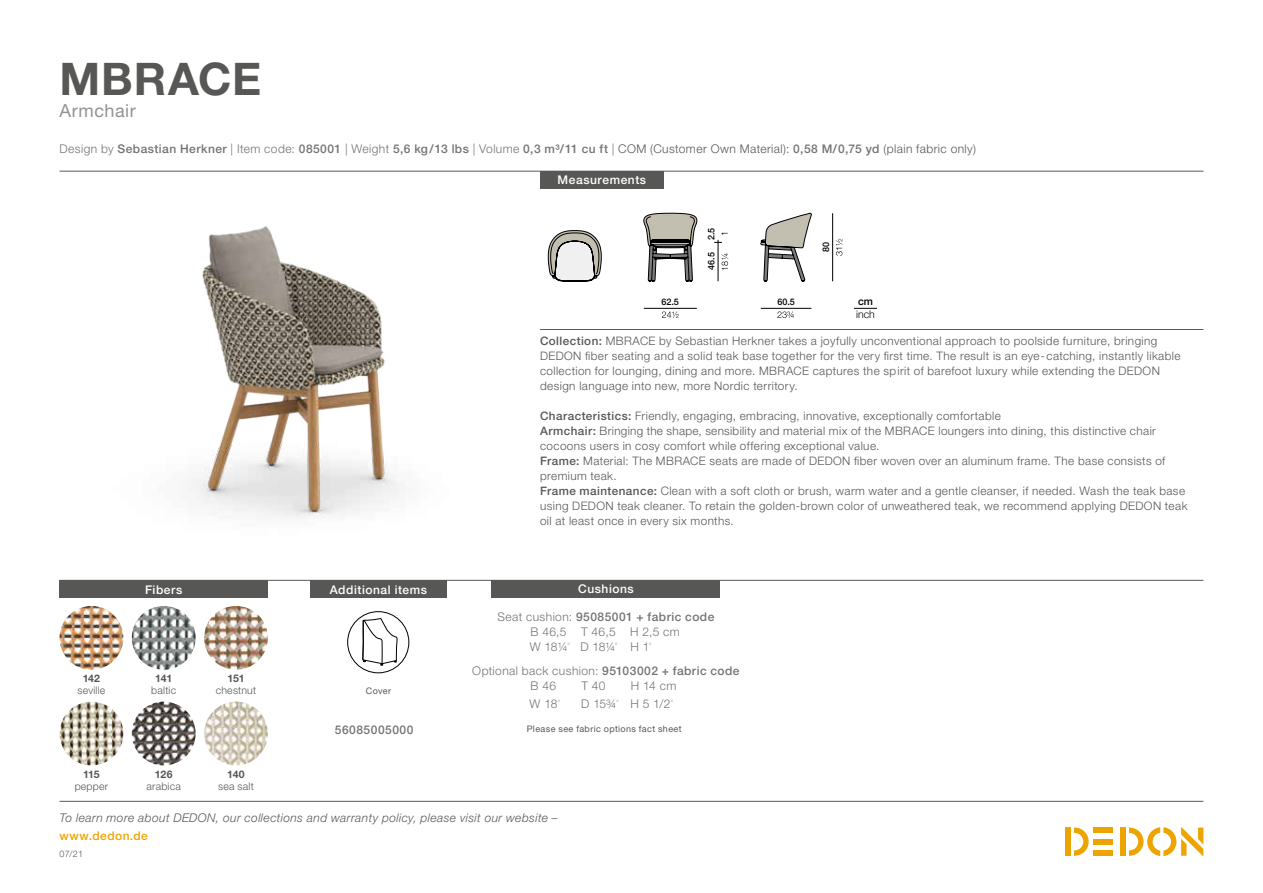
<style>
.page{position:relative;width:1263px;height:893px;background:#fff}
.page>*{position:absolute;margin:0;border:0;box-sizing:border-box;transform-origin:0 0}
.t1{font:700 45px "Helvetica Neue LT";letter-spacing:.02em;color:#575756}
.t2{font:18px "Helvetica Neue LT";letter-spacing:.03em;color:#939192}
.t3{font:500 12px "Helvetica Neue LT";letter-spacing:.04em;color:#757375}
.t4{font:italic 300 12px "Helvetica Neue LT";letter-spacing:.035em;color:#575756}
.t5{font:300 12px/15px "Helvetica Neue LT";letter-spacing:.03em;color:#757375}
.t6{font:300 12px/15px "Helvetica Neue LT";letter-spacing:.01em;color:#757375}
.t7{font:500 12px "Helvetica Neue LT";letter-spacing:.045em;color:#fff}
.t8{font:500 12px "Helvetica Neue LT";letter-spacing:.035em;color:#eea400}
.t9{font:300 11.7px/15px "Helvetica Neue LT";letter-spacing:.035em;color:#575756}
.t10{font:300 10.5px "Helvetica Neue LT";letter-spacing:.02em;color:#575756}
.t11{font:700 10.5px "Helvetica Neue LT";letter-spacing:-.015em;color:#575756}
.t12{font:300 10.5px "Helvetica Neue";color:#010000}
.t13{font:500 10.5px "Helvetica Neue";color:#010000}
.t14{font:9px "Helvetica Neue LT";letter-spacing:.045em;color:#575756}
.t15{font:500 9px "Helvetica Neue";color:#010000}
.t16{font:300 9px "Helvetica Neue LT";color:#575756}
.t17{font:300 9px "Helvetica Neue";color:#010000}
.s1{font-weight:300}
.s2{font-weight:300;color:#575756}
.s3{font-weight:500}
.s4{font-weight:900;font-stretch:condensed}
</style>
<div class="page">
<div style="left:1120px;top:827px;width:5px;height:29px;background:#eea400"></div>
<div style="left:1094px;top:827px;width:19px;height:6px;background:#eea400"></div>
<div style="left:1094px;top:850px;width:19px;height:6px;background:#eea400"></div>
<div style="left:1094px;top:839px;width:19px;height:5px;background:#eea400"></div>
<svg style="left:1074px;top:827px;width:15px;height:29px"></svg>
<div style="left:1065px;top:827px;width:6px;height:29px;background:#eea400"></div>
<svg style="left:1129px;top:827px;width:74px;height:29px"></svg>
<hr style="left:60px;top:801px;width:1143px;height:1px;background:#59595b">
<img style="left:188px;top:226px;width:217px;height:291px">
<hr style="left:60px;top:580px;width:1143px;height:1px;background:#59595b">
<hr style="left:60px;top:171px;width:1143px;height:1px;background:#59595b">
<hr style="left:540px;top:329px;width:663px;height:1px;background:#59595b">
<div style="left:540px;top:171px;width:124px;height:17px;background:#575756"></div>
<div style="left:492px;top:580px;width:228px;height:17px;background:#575756"></div>
<div style="left:310px;top:580px;width:136px;height:18px;background:#575756"></div>
<div style="left:347px;top:611px;width:62px;height:62px;border:1px solid #000;border-radius:50%"></div>
<svg style="left:362px;top:618px;width:36px;height:47px"></svg>
<svg style="left:854px;top:308px;width:23px;height:1px"></svg>
<hr style="left:761px;top:308px;width:50px;height:1px;background:#010000">
<svg style="left:777px;top:311px;width:17px;height:7px"></svg>
<hr style="left:832px;top:213px;width:1px;height:68px;background:#010000">
<svg style="left:836px;top:239px;width:6px;height:17px"></svg>
<hr style="left:718px;top:240px;width:1px;height:41px;background:#010000">
<svg style="left:721px;top:253px;width:7px;height:17px"></svg>
<hr style="left:644px;top:308px;width:53px;height:1px;background:#010000">
<svg style="left:662px;top:311px;width:17px;height:7px"></svg>
<svg style="left:760px;top:213px;width:52px;height:69px"></svg>
<svg style="left:643px;top:213px;width:54px;height:69px"></svg>
<svg style="left:548px;top:230px;width:53px;height:52px"></svg>
<img style="left:132px;top:606px;width:64px;height:64px;border-radius:32px">
<img style="left:60px;top:702px;width:63px;height:63px;border-radius:32px">
<div style="left:60px;top:580px;width:208px;height:17px;background:#575756"></div>
<img style="left:132px;top:702px;width:64px;height:63px;border-radius:32px">
<img style="left:204px;top:702px;width:64px;height:63px;border-radius:32px">
<img style="left:204px;top:606px;width:64px;height:64px;border-radius:32px">
<img style="left:60px;top:606px;width:63px;height:64px;border-radius:32px">
<h1 class="t1" style="left:60px;top:51px;width:203px">MBRACE</h1>
<h2 class="t2" style="left:60px;top:100px;width:78px">Armchair</h2>
<p class="t3" style="left:60px;top:142px;width:918px"><span class="s1">Design by</span> Sebastian Herkner <span class="s1">| Item code:</span> 085001 <span class="s1">| Weight</span> 5,6 kg/13 lbs <span class="s1">| Volume</span> 0,3 m³/11 cu ft <span class="s1">|</span> <span class="s2">COM (Customer Own Material):</span> 0,58 M/0,75 yd <span class="s2">(plain fabric only)</span></p>
<p class="t7" style="left:558px;top:173px;width:90px">Measurements</p>
<p class="t15" style="left:661px;top:294px;width:19px">62.5</p>
<p class="t15" style="left:704px;top:240px;width:14px;rotate:-90deg">2.5</p>
<p class="t17" style="left:717px;top:236px;width:7px;rotate:-90deg">1</p>
<p class="t15" style="left:704px;top:270px;width:19px;rotate:-90deg">46.5</p>
<p class="t15" style="left:777px;top:294px;width:19px">60.5</p>
<p class="t15" style="left:819px;top:252px;width:12px;rotate:-90deg">80</p>
<p class="t13" style="left:858px;top:293px;width:16px">cm</p>
<p class="t12" style="left:856px;top:306px;width:20px">inch</p>
<p class="t11" style="left:83px;top:672px;width:19px">142</p>
<p class="t10" style="left:78px;top:684px;width:29px">seville</p>
<p class="t11" style="left:83px;top:768px;width:18px">115</p>
<p class="t10" style="left:75px;top:780px;width:35px">pepper</p>
<p class="t7" style="left:145px;top:582px;width:39px">Fibers</p>
<p class="t11" style="left:155px;top:672px;width:18px">141</p>
<p class="t10" style="left:151px;top:684px;width:26px">baltic</p>
<p class="t11" style="left:155px;top:768px;width:19px">126</p>
<p class="t10" style="left:147px;top:780px;width:36px">arabica</p>
<p class="t11" style="left:227px;top:672px;width:19px">151</p>
<p class="t10" style="left:216px;top:684px;width:42px">chestnut</p>
<p class="t11" style="left:227px;top:768px;width:19px">140</p>
<p class="t10" style="left:218px;top:780px;width:37px">sea salt</p>
<p class="t9" style="left:540px;top:333px;width:642px"><span class="s3">Collection:</span> MBRACE by Sebastian Herkner takes a joyfully unconventional approach to poolside furniture, bringing DEDON fiber seating and a solid teak base together for the very first time. The result is an eye-catching, instantly likable collection for lounging, dining and more. MBRACE captures the spirit of barefoot luxury while extending the DEDON design language into new, more Nordic territory.</p>
<p class="t9" style="left:540px;top:408px;width:649px"><span class="s3">Characteristics:</span> Friendly, engaging, embracing, innovative, exceptionally comfortable<br><span class="s3">Armchair:</span> Bringing the shape, sensibility and material mix of the MBRACE loungers into dining, this distinctive chair cocoons users in cosy comfort while offering exceptional value.<br><span class="s3">Frame:</span> Material: The MBRACE seats are made of DEDON fiber woven over an aluminum frame. The base consists of premium teak.<br><span class="s3">Frame maintenance:</span> Clean with a soft cloth or brush, warm water and a gentle cleanser, if needed. Wash the teak base using DEDON teak cleaner. To retain the golden-brown color of unweathered teak, we recommend applying DEDON teak oil at least once in every six months.</p>
<p class="t7" style="left:330px;top:582px;width:99px">Additional items</p>
<p class="t7" style="left:578px;top:582px;width:57px">Cushions</p>
<p class="t14" style="left:366px;top:686px;width:27px">Cover</p>
<p class="t3" style="left:335px;top:723px;width:80px">56085005000</p>
<p class="t6" style="left:530px;top:609px;width:186px;text-indent:-32px">Seat cushion: <span class="s3">95085001 + fabric code<br></span>B 46,5 T 46,5 H 2,5 cm<br>W 18¼<span class="s4">"</span> D 18¼<span class="s4">“</span> H 1<span class="s4">“</span></p>
<p class="t5" style="left:531px;top:663px;width:210px;text-indent:-58px">Optional back cushion: <span class="s3">95103002 + fabric code<br></span>B 46</p>
<p class="t5" style="left:581px;top:678px;width:26px">T 40</p>
<p class="t5" style="left:631px;top:678px;width:47px">H 14 cm</p>
<p class="t5" style="left:530px;top:696px;width:33px">W 18<span class="s4">“</span></p>
<p class="t5" style="left:581px;top:696px;width:94px">D 15¾<span class="s4">“</span> H 5 1/2<span class="s4">“</span></p>
<p class="t14" style="left:527px;top:723px;width:156px">Please see fabric options fact sheet</p>
<p class="t4" style="left:60px;top:811px;width:500px">To learn more about DEDON, our collections and warranty policy, please visit our website –</p>
<p class="t8" style="left:60px;top:829px;width:90px">www.dedon.de</p>
<p class="t16" style="left:60px;top:848px;width:25px">07/21</p>
</div>
